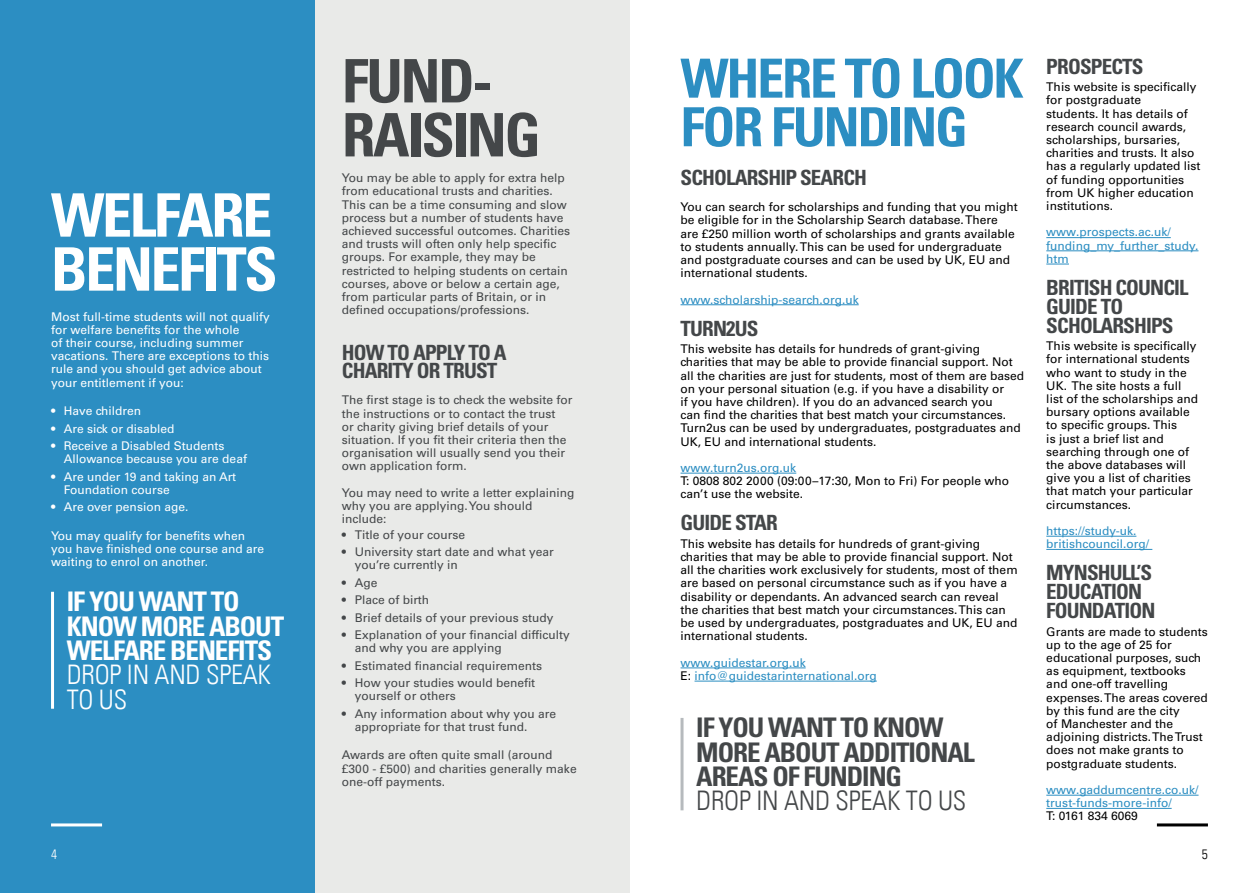
<style>
.page{position:relative;width:1259px;height:893px;background:#fff}
.page>*{position:absolute;margin:0;border:0;box-sizing:border-box;transform-origin:0 0}
.t1{font:700 condensed 60px/54px "Univers LT Pro";letter-spacing:-.04em;color:#fff}
.t2{font:700 condensed 60px/54px "Univers LT Pro";letter-spacing:-.04em;color:#444749}
.t3{font:700 condensed 54px/48.6px "Univers LT Pro";letter-spacing:-.04em;color:#2c8ec2}
.t4{font:700 condensed 27px/24.3px "Univers LT Pro";letter-spacing:-.04em;color:#444749}
.t5{font:700 condensed 27px/24.3px "Univers LT Pro";letter-spacing:-.04em;color:#fff}
.t6{font:27px/24.3px "Univers Com 47 Light Cond";letter-spacing:-.01em;color:#fff}
.t7{font:27px "Univers Com 47 Light Cond";letter-spacing:-.01em;color:#444749}
.t8{font:700 condensed 21px/18.9px "Univers LT Pro";letter-spacing:-.04em;color:#444749}
.t9{font:13.5px "Univers Com 47 Light Cond";color:#fff}
.t10{font:13.5px "Univers Com 47 Light Cond";color:#000}
.t11{font:12px/13.2px "Univers LT Std";color:#000}
.t12{font:12px/13.2px "Univers LT Std";color:#444749}
.t13{font:12px/13.2px "Univers LT Std";color:#fff}
.t14{font:12px/13.2px "Univers LT Std";color:#2c8ec2}
.s1{color:#000}
</style>
<div class="page">
<div style="left:0;top:0;width:315px;height:893px;background:#2c8ec2"></div>
<div style="left:315px;top:0;width:314px;height:893px;background:#e9eae8"></div>
<hr style="left:51px;top:592px;width:3px;height:117px;background:#fff">
<hr style="left:680px;top:718px;width:3px;height:92px;background:#b6babd">
<hr style="left:1157px;top:823px;width:51px;height:3px;background:#000">
<hr style="left:51px;top:823px;width:51px;height:3px;background:#fff">
<hr style="left:680px;top:304px;width:178px;height:1px;background:#2c8ec2">
<hr style="left:680px;top:473px;width:116px;height:1px;background:#2c8ec2">
<hr style="left:680px;top:668px;width:125px;height:1px;background:#2c8ec2">
<hr style="left:694px;top:681px;width:183px;height:1px;background:#2c8ec2">
<hr style="left:1046px;top:237px;width:124px;height:1px;background:#2c8ec2">
<hr style="left:1046px;top:251px;width:152px;height:1px;background:#2c8ec2">
<svg style="left:1046px;top:264px;width:23px;height:1px"></svg>
<hr style="left:1046px;top:536px;width:90px;height:1px;background:#2c8ec2">
<hr style="left:1046px;top:549px;width:106px;height:1px;background:#2c8ec2">
<hr style="left:1046px;top:795px;width:152px;height:1px;background:#2c8ec2">
<hr style="left:1046px;top:808px;width:125px;height:1px;background:#2c8ec2">
<h1 class="t1" style="left:51px;top:188px;width:228px">WELFARE<br>BENEFITS</h1>
<p class="t13" style="left:51px;top:310px;width:220px">Most full-time students will not qualify for welfare benefits for the whole<br>of their course, including summer vacations. There are exceptions to this rule and you should get advice about your entitlement if you:</p>
<p class="t13" style="left:51px;top:404px;width:92px">• Have children</p>
<p class="t13" style="left:51px;top:422px;width:125px">• Are sick or disabled</p>
<p class="t13" style="left:64px;top:439px;width:185px;text-indent:-13px">• Receive a Disabled Students<br>Allowance because you are deaf</p>
<p class="t13" style="left:64px;top:470px;width:174px;text-indent:-13px">• Are under 19 and taking an Art<br>Foundation course</p>
<p class="t13" style="left:51px;top:501px;width:139px">• Are over pension age.</p>
<p class="t13" style="left:51px;top:529px;width:214px">You may qualify for benefits when you have finished one course and are waiting to enrol on another.</p>
<h3 class="t5" style="left:67px;top:590px;width:219px">IF YOU WANT TO<br>KNOW MORE ABOUT<br>WELFARE BENEFITS</h3>
<h3 class="t6" style="left:67px;top:663px;width:206px">DROP IN AND SPEAK<br>TO US</h3>
<h1 class="t2" style="left:342px;top:54px;width:201px">FUND-<br>RAISING</h1>
<p class="t12" style="left:342px;top:171px;width:230px">You may be able to apply for extra help from educational trusts and charities.<br>This can be a time consuming and slow process but a number of students have achieved successful outcomes. Charities and trusts will often only help specific groups. For example, they may be restricted to helping students on certain courses, above or below a certain age, from particular parts of Britain, or in defined occupations/professions.</p>
<h3 class="t8" style="left:342px;top:343px;width:166px">HOW TO APPLY TO A<br>CHARITY OR TRUST</h3>
<p class="t12" style="left:342px;top:394px;width:232px">The first stage is to check the website for the instructions or to contact the trust<br>or charity giving brief details of your situation. If you fit their criteria then the organisation will usually send you their own application form.</p>
<p class="t12" style="left:342px;top:486px;width:234px">You may need to write a letter explaining why you are applying. You should include:</p>
<p class="t12" style="left:342px;top:528px;width:125px">• Title of your course</p>
<p class="t12" style="left:355px;top:545px;width:200px;text-indent:-13px">• University start date and what year you’re currently in</p>
<p class="t12" style="left:342px;top:576px;width:37px">• Age</p>
<p class="t12" style="left:342px;top:593px;width:89px">• Place of birth</p>
<p class="t12" style="left:342px;top:611px;width:213px">• Brief details of your previous study</p>
<p class="t12" style="left:355px;top:628px;width:217px;text-indent:-13px">• Explanation of your financial difficulty and why you are applying</p>
<p class="t12" style="left:342px;top:659px;width:202px">• Estimated financial requirements</p>
<p class="t12" style="left:355px;top:676px;width:182px;text-indent:-13px">• How your studies would benefit yourself or others</p>
<p class="t12" style="left:355px;top:707px;width:203px;text-indent:-13px">• Any information about why you are appropriate for that trust fund.</p>
<p class="t12" style="left:342px;top:749px;width:236px">Awards are often quite small (around £300 - £500) and charities generally make one-off payments.</p>
<h2 class="t3" style="left:680px;top:54px;width:345px">WHERE TO LOOK<br>FOR FUNDING</h2>
<h3 class="t8" style="left:680px;top:168px;width:188px">SCHOLARSHIP SEARCH</h3>
<p class="t11" style="left:680px;top:200px;width:339px">You can search for scholarships and funding that you might be eligible for in the Scholarship Search database. There are £250 million worth of scholarships and grants available to students annually. This can be used for undergraduate and postgraduate courses and can be used by UK, EU and international students.</p>
<p class="t14" style="left:680px;top:293px;width:180px">www.scholarship-search.org.uk</p>
<h3 class="t8" style="left:680px;top:319px;width:79px">TURN2US</h3>
<p class="t11" style="left:680px;top:342px;width:345px">This website has details for hundreds of grant-giving charities that may be able to provide financial support. Not all the charities are just for students, most of them are based on your personal situation (e.g. if you have a disability or<br>if you have children). If you do an advanced search you<br>can find the charities that best match your circumstances.<br>Turn2us can be used by undergraduates, postgraduates and UK, EU and international students.</p>
<p class="t14" style="left:680px;top:461px;width:117px">www.turn2us.org.uk</p>
<p class="t11" style="left:680px;top:474px;width:330px">T: 0808 802 2000 (09:00–17:30, Mon to Fri) For people who can’t use the website.</p>
<h3 class="t8" style="left:680px;top:513px;width:99px">GUIDE STAR</h3>
<p class="t11" style="left:680px;top:537px;width:339px">This website has details for hundreds of grant-giving charities that may be able to provide financial support. Not all the charities work exclusively for students, most of them are based on personal circumstance such as if you have a disability or dependants. An advanced search can reveal the charities that best match your circumstances. This can be used by undergraduates, postgraduates and UK, EU and international students.</p>
<p class="t14" style="left:680px;top:656px;width:198px">www.guidestar.org.uk<br><span class="s1">E:</span> info@guidestarinternational.org</p>
<h3 class="t4" style="left:696px;top:716px;width:280px">IF YOU WANT TO KNOW<br>MORE ABOUT ADDITIONAL<br>AREAS OF FUNDING</h3>
<h3 class="t7" style="left:696px;top:785px;width:272px">DROP IN AND SPEAK TO US</h3>
<h3 class="t8" style="left:1046px;top:57px;width:99px">PROSPECTS</h3>
<p class="t11" style="left:1046px;top:80px;width:156px">This website is specifically for postgraduate<br>students. It has details of research council awards, scholarships, bursaries, charities and trusts. It also has a regularly updated list of funding opportunities from UK higher education institutions.</p>
<p class="t14" style="left:1046px;top:226px;width:154px">www.prospects.ac.uk/ funding_my_further_study. htm</p>
<h3 class="t8" style="left:1046px;top:278px;width:144px">BRITISH COUNCIL<br>GUIDE TO<br>SCHOLARSHIPS</h3>
<p class="t11" style="left:1046px;top:339px;width:153px">This website is specifically for international students who want to study in the<br>UK. The site hosts a full list of the scholarships and bursary options available to specific groups. This<br>is just a brief list and searching through one of the above databases will give you a list of charities that match your particular circumstances.</p>
<p class="t14" style="left:1046px;top:524px;width:104px">https://study-uk. britishcouncil.org/</p>
<h3 class="t8" style="left:1046px;top:563px;width:111px">MYNSHULL’S<br>EDUCATION<br>FOUNDATION</h3>
<p class="t11" style="left:1046px;top:625px;width:163px">Grants are made to students up to the age of 25 for educational purposes, such as equipment, textbooks and one-off travelling expenses. The areas covered by this fund are the city<br>of Manchester and the adjoining districts. The Trust does not make grants to postgraduate students.</p>
<p class="t14" style="left:1046px;top:783px;width:154px">www.gaddumcentre.co.uk/ trust-funds-more-info/</p>
<p class="t11" style="left:1046px;top:810px;width:93px">T: 0161 834 6069</p>
<p class="t9" style="left:51px;top:846px;width:7px">4</p>
<p class="t10" style="left:1202px;top:846px;width:7px">5</p>
</div>
